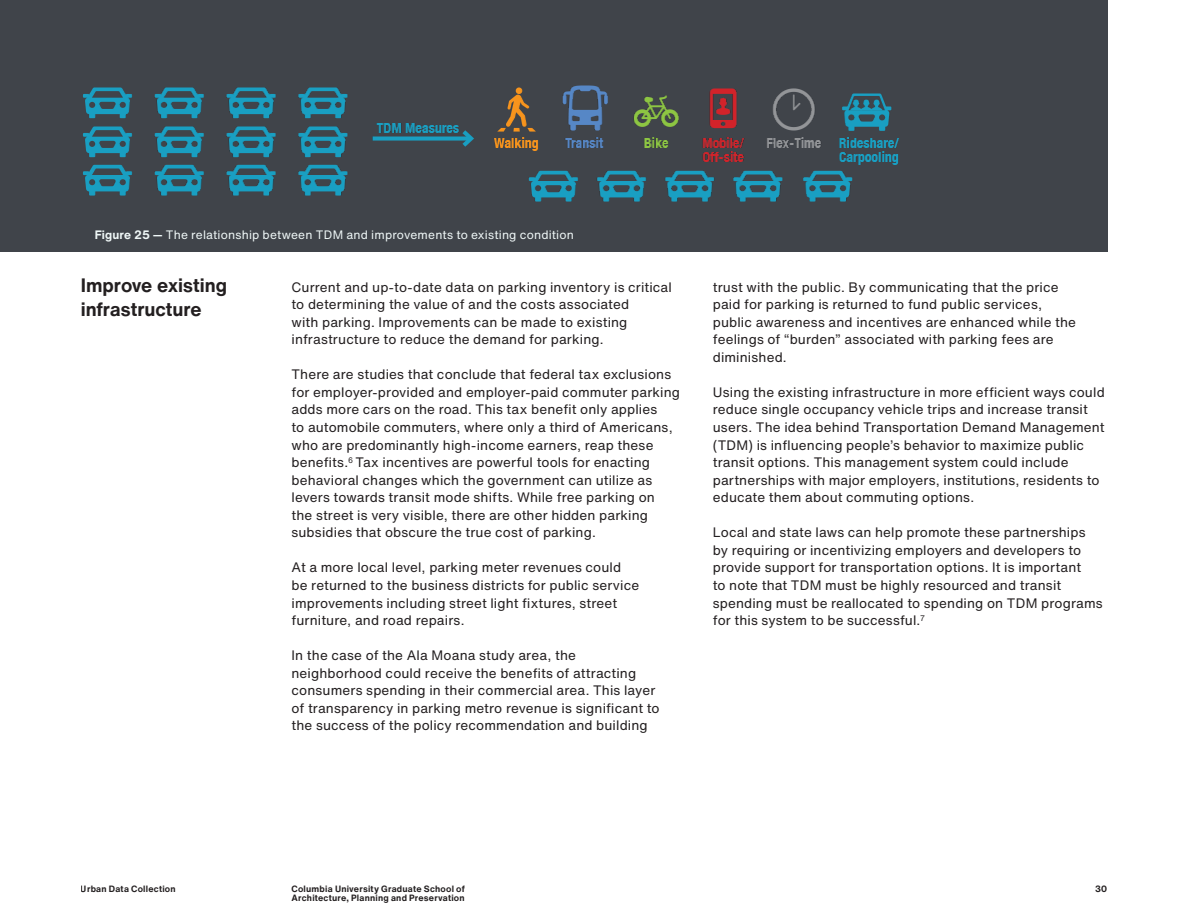
<style>
.page{position:relative;width:1188px;height:918px;background:#fff}
.page>*{position:absolute;margin:0;border:0;box-sizing:border-box;transform-origin:0 0}
.Head_4{font:700 19.05px/24.8px "Helvetica Now Text";letter-spacing:-.005em;color:#231f20}
.Body{font:13.5px/17.5px "Helvetica Now Text";letter-spacing:.01em;color:#231f20}
.t1{font:12px "Helvetica Now Text";letter-spacing:.015em;color:#eff7f7}
.t2{font:700 9px "Helvetica Now Text";letter-spacing:.025em;color:#231f20}
.s1{font-weight:700}
</style>
<div class="page">
<div style="left:0;top:0;width:1107px;height:252px;background:#40444a"></div>
<img style="left:83px;top:85px;width:816px;height:117px">
<p class="t1" style="left:95px;top:226px;width:481px"><span class="s1">Figure 25 —</span> The relationship between TDM and improvements to existing condition</p>
<p class="Head_4" style="left:81px;top:272px;width:148px">Improve existing infrastructure</p>
<p class="Body" style="left:292px;top:278px;width:382px">Current and up-to-date data on parking inventory is critical to determining the value of and the costs associated<br>with parking. Improvements can be made to existing infrastructure to reduce the demand for parking.</p>
<p class="Body" style="left:292px;top:365px;width:390px">There are studies that conclude that federal tax exclusions for employer-provided and employer-paid commuter parking adds more cars on the road. This tax benefit only applies<br>to automobile commuters, where only a third of Americans, who are predominantly high-income earners, reap these benefits.<sup>6</sup> Tax incentives are powerful tools for enacting behavioral changes which the government can utilize as levers towards transit mode shifts. While free parking on<br>the street is very visible, there are other hidden parking subsidies that obscure the true cost of parking.</p>
<p class="Body" style="left:292px;top:558px;width:349px">At a more local level, parking meter revenues could be returned to the business districts for public service improvements including street light fixtures, street furniture, and road repairs.</p>
<p class="Body" style="left:292px;top:646px;width:370px">In the case of the Ala Moana study area, the neighborhood could receive the benefits of attracting consumers spending in their commercial area. This layer of transparency in parking metro revenue is significant to the success of the policy recommendation and building</p>
<p class="Body" style="left:713px;top:278px;width:365px">trust with the public. By communicating that the price paid for parking is returned to fund public services, public awareness and incentives are enhanced while the feelings of “burden” associated with parking fees are diminished.</p>
<p class="Body" style="left:713px;top:383px;width:393px">Using the existing infrastructure in more efficient ways could reduce single occupancy vehicle trips and increase transit users. The idea behind Transportation Demand Management (TDM) is influencing people’s behavior to maximize public transit options. This management system could include partnerships with major employers, institutions, residents to educate them about commuting options.</p>
<p class="Body" style="left:713px;top:523px;width:392px">Local and state laws can help promote these partnerships by requiring or incentivizing employers and developers to provide support for transportation options. It is important<br>to note that TDM must be highly resourced and transit spending must be reallocated to spending on TDM programs for this system to be successful.<sup>7</sup></p>
<p class="t2" style="left:81px;top:882px;width:96px">Urban Data Collection</p>
<p class="t2" style="left:292px;top:882px;width:175px">Columbia University Graduate School of</p>
<p class="t2" style="left:1095px;top:882px;width:14px">30</p>
<p class="t2" style="left:292px;top:891px;width:175px">Architecture, Planning and Preservation</p>
</div>
